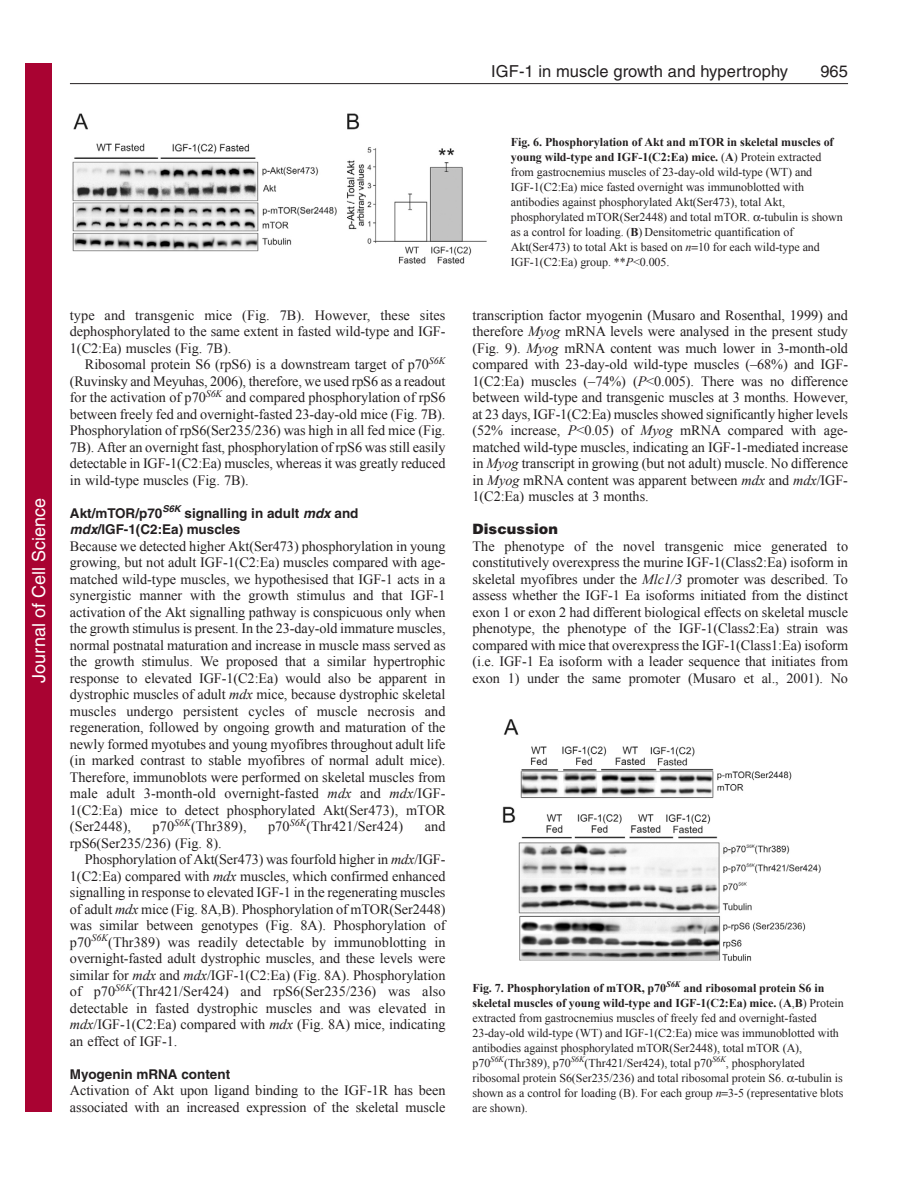
<style>
.page{position:relative;width:918px;height:1188px;background:#fff}
.page>*{position:absolute;margin:0;border:0;box-sizing:border-box;transform-origin:0 0}
.t1{font:18px "Helvetica";color:#fff}
.t2{font:16.5px "Helvetica";letter-spacing:.005em;color:#231f20}
.t3{font:14.25px/16.5px "Times New Roman";letter-spacing:-.005em;color:#231f20;text-align:justify}
.t4{font:900 14.25px "Helvetica";letter-spacing:.005em;color:#231f20}
.t5{font:700 13.5px/16.5px "Helvetica";color:#231f20}
.t6{font:12px/15px "Times New Roman";letter-spacing:-.005em;color:#231f20}
.s1{font-style:italic}
.s2{font-weight:700}
</style>
<div class="page">
<hr style="left:70px;top:83px;width:778px;height:1px;background:#231f20">
<img style="left:72px;top:113px;width:415px;height:151px">
<img style="left:502px;top:719px;width:319px;height:243px">
<div style="left:26px;top:64px;width:26px;height:1048px;background:#a90332"></div>
<p class="t1" style="left:28px;top:683px;width:186px;rotate:-90deg">Journal of Cell Science</p>
<p class="t3" style="left:70px;top:306px;width:377px">type and transgenic mice (Fig. 7B). However, these sites dephosphorylated to the same extent in fasted wild-type and IGF-1(C2:Ea) muscles (Fig. 7B).</p>
<p class="t3" style="left:70px;top:356px;width:377px;text-indent:15px">Ribosomal protein S6 (rpS6) is a downstream target of p70<sup>S6K </sup>(Ruvinsky and Meyuhas, 2006), therefore, we used rpS6 as a readout for the activation of p70<sup>S6K</sup> and compared phosphorylation of rpS6 between freely fed and overnight-fasted 23-day-old mice (Fig. 7B).<br>Phosphorylation of rpS6(Ser235/236) was high in all fed mice (Fig.<br>7B). After an overnight fast, phosphorylation of rpS6 was still easily detectable in IGF-1(C2:Ea) muscles, whereas it was greatly reduced in wild-type muscles (Fig. 7B).</p>
<p class="t5" style="left:70px;top:506px;width:290px">Akt/mTOR/p70<sup>S6K</sup> signalling in adult <span class="s1">mdx</span>and <span class="s1">mdx</span>/IGF-1(C2:Ea) muscles</p>
<p class="t3" style="left:70px;top:537px;width:377px">Because we detected higher Akt(Ser473) phosphorylation in young growing, but not adult IGF-1(C2:Ea) muscles compared with age&shy;matched wild-type muscles, we hypothesised that IGF-1 acts in a synergistic manner with the growth stimulus and that IGF-1 activation of the Akt signalling pathway is conspicuous only when the growth stimulus is present. In the 23-day-old immature muscles, normal postnatal maturation and increase in muscle mass served as the growth stimulus. We proposed that a similar hypertrophic response to elevated IGF-1(C2:Ea) would also be apparent in dystrophic muscles of adult <span class="s1">mdx</span> mice, because dystrophic skeletal muscles undergo persistent cycles of muscle necrosis and regeneration, followed by ongoing growth and maturation of the newly formed myotubes and young myofibres throughout adult life (in marked contrast to stable myofibres of normal adult mice).<br>Therefore, immunoblots were performed on skeletal muscles from male adult 3-month-old overnight-fasted <span class="s1">mdx</span> and <span class="s1">mdx</span>/IGF-1(C2:Ea) mice to detect phosphorylated Akt(Ser473), mTOR (Ser2448),</p>
<p class="t3" style="left:153px;top:818px;width:95px">p70<sup>S6K</sup>(Thr389),</p>
<p class="t3" style="left:268px;top:818px;width:137px">p70<sup>S6K</sup>(Thr421/Ser424)</p>
<p class="t3" style="left:425px;top:818px;width:22px">and</p>
<p class="t3" style="left:70px;top:834px;width:153px">rpS6(Ser235/236) (Fig. 8).</p>
<p class="t3" style="left:85px;top:851px;width:362px">Phosphorylation of Akt(Ser473) was fourfold higher in <span class="s1">mdx</span>/IGF-</p>
<p class="t3" style="left:70px;top:867px;width:377px">1(C2:Ea) compared with <span class="s1">mdx</span> muscles, which confirmed enhanced</p>
<p class="t3" style="left:70px;top:884px;width:377px">signalling in response to elevated IGF-1 in the regenerating muscles</p>
<p class="t3" style="left:70px;top:900px;width:377px">of adult <span class="s1">mdx</span> mice (Fig. 8A,B). Phosphorylation of mTOR(Ser2448)</p>
<p class="t3" style="left:70px;top:917px;width:377px">was similar between genotypes (Fig. 8A). Phosphorylation of</p>
<p class="t3" style="left:70px;top:933px;width:377px">p70<sup>S6K</sup>(Thr389) was readily detectable by immunoblotting in</p>
<p class="t3" style="left:70px;top:950px;width:377px">overnight-fasted adult dystrophic muscles, and these levels were</p>
<p class="t3" style="left:70px;top:966px;width:377px">similar for <span class="s1">mdx</span> and <span class="s1">mdx</span>/IGF-1(C2:Ea) (Fig. 8A). Phosphorylation</p>
<p class="t3" style="left:70px;top:983px;width:377px">of p70<sup>S6K</sup>(Thr421/Ser424) and rpS6(Ser235/236) was also</p>
<p class="t3" style="left:70px;top:999px;width:377px">detectable in fasted dystrophic muscles and was elevated in</p>
<p class="t3" style="left:70px;top:1016px;width:377px"><span class="s1">mdx</span>/IGF-1(C2:Ea) compared with <span class="s1">mdx</span> (Fig. 8A) mice, indicating</p>
<p class="t3" style="left:70px;top:1032px;width:109px">an effect of IGF-1.</p>
<p class="t5" style="left:70px;top:1067px;width:162px">Myogenin mRNA content</p>
<p class="t3" style="left:70px;top:1082px;width:377px">Activation of Akt upon ligand binding to the IGF-1R has been associated with an increased expression of the skeletal muscle</p>
<p class="t2" style="left:491px;top:65px;width:298px">IGF-1 in muscle growth and hypertrophy</p>
<p class="t2" style="left:820px;top:65px;width:29px">965</p>
<p class="t6" style="left:511px;top:134px;width:334px"><span class="s2">Fig. 6. Phosphorylation of Akt and mTOR in skeletal muscles of young wild-type and IGF-1(C2:Ea) mice.</span> (<span class="s2">A</span>) Protein extracted from gastrocnemius muscles of 23-day-old wild-type (WT) and IGF-1(C2:Ea) mice fasted overnight was immunoblotted with antibodies against phosphorylated Akt(Ser473), total Akt, phosphorylated mTOR(Ser2448) and total mTOR. -tubulin is shown as a control for loading. (<span class="s2">B</span>) Densitometric quantification of Akt(Ser473) to total Akt is based on <span class="s1">n</span> 10 for each wild-type and IGF-1(C2:Ea) group. **<span class="s1">P</span>&lt;0.005.</p>
<p class="t3" style="left:472px;top:306px;width:377px">transcription factor myogenin (Musaro and Rosenthal, 1999) and therefore <span class="s1">Myog</span> mRNA levels were analysed in the present study (Fig. 9). <span class="s1">Myog</span> mRNA content was much lower in 3-month-old compared with 23-day-old wild-type muscles (–68%) and IGF-1(C2:Ea) muscles (–74%) (<span class="s1">P</span>&lt;0.005). There was no difference between wild-type and transgenic muscles at 3 months. However, at 23 days, IGF-1(C2:Ea) muscles showed significantly higher levels (52% increase, <span class="s1">P</span>&lt;0.05) of <span class="s1">Myog</span> mRNA compared with age&shy;matched wild-type muscles, indicating an IGF-1-mediated increase in <span class="s1">Myog</span> transcript in growing (but not adult) muscle. No difference in <span class="s1">Myog</span> mRNA content was apparent between <span class="s1">mdx</span> and <span class="s1">mdx</span>/IGF-1(C2:Ea) muscles at 3 months.</p>
<p class="t4" style="left:473px;top:524px;width:87px">Discussion</p>
<p class="t3" style="left:473px;top:537px;width:377px">The phenotype of the novel transgenic mice generated to constitutively overexpress the murine IGF-1(Class2:Ea) isoform in skeletal myofibres under the <span class="s1">Mlc1/3</span> promoter was described. To assess whether the IGF-1 Ea isoforms initiated from the distinct exon 1 or exon 2 had different biological effects on skeletal muscle phenotype, the phenotype of the IGF-1(Class2:Ea) strain was compared with mice that overexpress the IGF-1(Class1:Ea) isoform (i.e. IGF-1 Ea isoform with a leader sequence that initiates from exon 1) under the same promoter (Musaro et al., 2001). No</p>
<p class="t6" style="left:472px;top:980px;width:373px"><span class="s2">Fig. 7. Phosphorylation of mTOR, p70</span><sup>S6K</sup> <span class="s2">and ribosomal protein S6 in skeletal muscles of young wild-type and IGF-1(C2:Ea) mice.</span> (<span class="s2">A</span>,<span class="s2">B</span>) Protein extracted from gastrocnemius muscles of freely fed and overnight-fasted 23-day-old wild-type (WT) and IGF-1(C2:Ea) mice was immunoblotted with antibodies against phosphorylated mTOR(Ser2448), total mTOR (A), p70<sup>S6K</sup>(Thr389), p70<sup>S6K</sup>(Thr421/Ser424), total p70<sup>S6K</sup>, phosphorylated ribosomal protein S6(Ser235/236) and total ribosomal protein S6. -tubulin is shown as a control for loading (B). For each group <span class="s1">n</span> 3-5 (representative blots are shown).</p>
</div>
